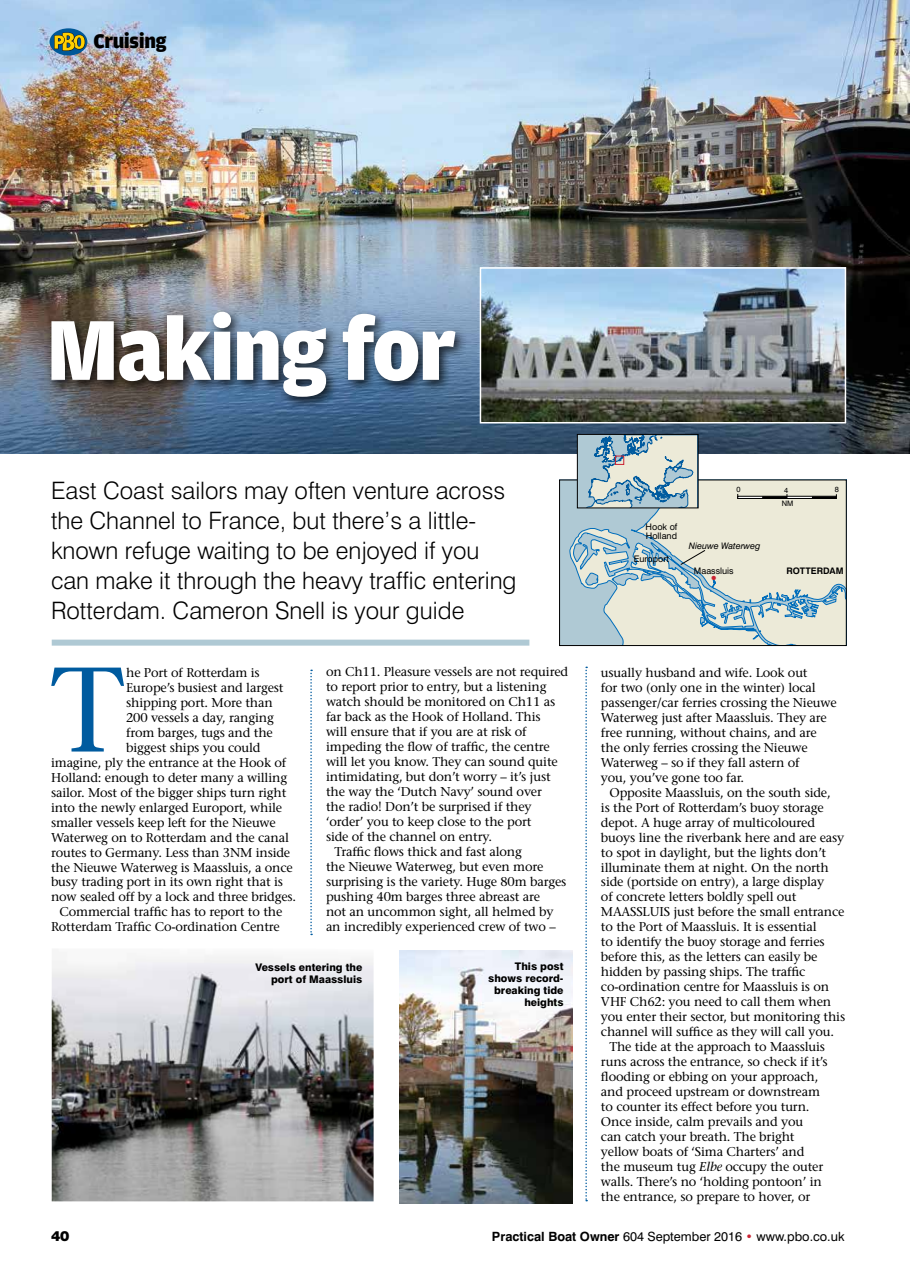
<style>
.page{position:relative;width:910px;height:1276px;background:#fff}
.page>*{position:absolute;margin:0;border:0;box-sizing:border-box;transform-origin:0 0}
.t1{font:119.85px "Stone Serif";color:#005b9f}
.t2{font:900 90px "Amplitude";letter-spacing:-.025em;color:#fff}
.t3{font:300 24px/30px "Swiss 721 BT";color:#000}
.t4{font:900 21px "Amplitude";letter-spacing:-.02em;color:#000}
.t5{font:12.75px/15px "Stone Serif";letter-spacing:-.015em;color:#000}
.t6{font:12.75px "Swiss 721 BT";color:#000}
.t7{font:12.75px "Swiss 721 BT Black No 2";color:#000}
.t8{font:800 10.5px/12px "Swiss 721 BT";color:#000;text-align:right}
.t9{font:9px/9px "Swiss 721 BT";color:#000}
.t10{font:italic 9px "Swiss 721 BT";color:#000}
.t11{font:700 9px "Swiss 721 BT";color:#000}
.t12{font:7.5px "Swiss 721 BT";color:#000}
.s1{font-style:italic}
.s2{font-weight:700}
.s3{color:#ca2334}
</style>
<div class="page">
<div style="left:52px;top:639px;width:477px;height:6px;background:#afc9d4"></div>
<img style="left:0;top:1px;width:909px;height:452px">
<svg style="left:310px;top:669px;width:2px;height:266px"></svg>
<svg style="left:585px;top:666px;width:2px;height:535px"></svg>
<svg style="left:50px;top:28px;width:37px;height:28px"></svg>
<svg style="left:55px;top:33px;width:30px;height:18px"></svg>
<div style="left:46px;top:307px;width:422px;height:103px;background:#000;opacity:.75"></div>
<img style="left:483px;top:270px;width:360px;height:150px">
<div style="left:480px;top:267px;width:366px;height:156px;border:2px solid #fff"></div>
<img style="left:52px;top:955px;width:322px;height:246px">
<img style="left:400px;top:950px;width:172px;height:253px">
<svg style="left:561px;top:481px;width:9px;height:163px"></svg>
<div style="left:820px;top:479px;width:33px;height:35px;background:#000;opacity:.5"></div>
<svg style="left:570px;top:435px;width:276px;height:210px;background:#c3cfce"></svg>
<h3 class="t4" style="left:93px;top:30px;width:74px">Cruising</h3>
<h2 class="t2" style="left:47px;top:300px;width:411px">Making for</h2>
<h3 class="t3" style="left:51px;top:475px;width:467px">East Coast sailors may often venture across the Channel to France, but there’s a little&shy;known refuge waiting to be enjoyed if you can make it through the heavy traffic entering Rotterdam. Cameron Snell is your guide</h3>
<p class="t5" style="left:326px;top:664px;width:244px">on Ch11. Pleasure vessels are not required</p>
<p class="t5" style="left:326px;top:679px;width:222px">to report prior to entry, but a listening</p>
<p class="t5" style="left:326px;top:694px;width:231px">watch should be monitored on Ch11 as</p>
<p class="t5" style="left:326px;top:709px;width:216px">far back as the Hook of Holland. This</p>
<p class="t5" style="left:326px;top:724px;width:202px">will ensure that if you are at risk of</p>
<p class="t5" style="left:326px;top:739px;width:225px">impeding the flow of traffic, the centre</p>
<p class="t5" style="left:326px;top:754px;width:233px">will let you know. They can sound quite</p>
<p class="t5" style="left:326px;top:769px;width:226px">intimidating, but don’t worry – it’s just</p>
<p class="t5" style="left:326px;top:784px;width:217px">the way the ‘Dutch Navy’ sound over</p>
<p class="t5" style="left:326px;top:799px;width:207px">the radio! Don’t be surprised if they</p>
<p class="t5" style="left:326px;top:814px;width:207px">‘order’ you to keep close to the port</p>
<p class="t5" style="left:326px;top:829px;width:168px">side of the channel on entry.</p>
<p class="t5" style="left:334px;top:844px;width:189px">Traffic flows thick and fast along</p>
<p class="t5" style="left:326px;top:859px;width:219px">the Nieuwe Waterweg, but even more</p>
<p class="t5" style="left:326px;top:874px;width:242px">surprising is the variety. Huge 80m barges</p>
<p class="t5" style="left:326px;top:889px;width:216px">pushing 40m barges three abreast are</p>
<p class="t5" style="left:326px;top:904px;width:229px">not an uncommon sight, all helmed by</p>
<p class="t5" style="left:326px;top:919px;width:231px">an incredibly experienced crew of two –</p>
<p class="t8" style="left:255px;top:960px;width:108px">Vessels entering the port of Maassluis</p>
<p class="t8" style="left:488px;top:959px;width:77px">This post shows record&shy;breaking tide heights</p>
<h1 class="t1" style="left:51px;top:639px;width:75px">T</h1>
<p class="t5" style="left:126px;top:664px;width:135px">he Port of Rotterdam is</p>
<p class="t5" style="left:126px;top:679px;width:159px">Europe’s busiest and largest</p>
<p class="t5" style="left:126px;top:694px;width:148px">shipping port. More than</p>
<p class="t5" style="left:126px;top:709px;width:149px">200 vessels a day, ranging</p>
<p class="t5" style="left:126px;top:724px;width:148px">from barges, tugs and the</p>
<p class="t5" style="left:126px;top:739px;width:136px">biggest ships you could</p>
<p class="t5" style="left:51px;top:754px;width:237px">imagine, ply the entrance at the Hook of</p>
<p class="t5" style="left:51px;top:769px;width:238px">Holland: enough to deter many a willing</p>
<p class="t5" style="left:51px;top:784px;width:237px">sailor. Most of the bigger ships turn right</p>
<p class="t5" style="left:51px;top:799px;width:233px">into the newly enlarged Europort, while</p>
<p class="t5" style="left:51px;top:814px;width:226px">smaller vessels keep left for the Nieuwe</p>
<p class="t5" style="left:51px;top:829px;width:239px">Waterweg on to Rotterdam and the canal</p>
<p class="t5" style="left:51px;top:844px;width:241px">routes to Germany. Less than 3NM inside</p>
<p class="t5" style="left:51px;top:859px;width:243px">the Nieuwe Waterweg is Maassluis, a once</p>
<p class="t5" style="left:51px;top:874px;width:233px">busy trading port in its own right that is</p>
<p class="t5" style="left:51px;top:889px;width:247px">now sealed off by a lock and three bridges.</p>
<p class="t5" style="left:60px;top:904px;width:224px">Commercial traffic has to report to the</p>
<p class="t5" style="left:51px;top:919px;width:230px">Rotterdam Traffic Co-ordination Centre</p>
<p class="t9" style="left:646px;top:522px;width:33px">Hook of<br>Holland</p>
<p class="t9" style="left:634px;top:554px;width:37px">Europort</p>
<p class="t12" style="left:736px;top:485px;width:6px">0</p>
<p class="t12" style="left:784px;top:485px;width:6px">4</p>
<p class="t12" style="left:835px;top:485px;width:6px">8</p>
<p class="t12" style="left:782px;top:498px;width:13px">NM</p>
<p class="t10" style="left:689px;top:540px;width:73px">Nieuwe Waterweg</p>
<p class="t9" style="left:694px;top:566px;width:41px">Maassluis</p>
<p class="t11" style="left:786px;top:565px;width:59px">ROTTERDAM</p>
<p class="t5" style="left:601px;top:664px;width:237px">usually husband and wife. Look out<br>for two (only one in the winter) local passenger/car ferries crossing the Nieuwe Waterweg just after Maassluis. They are free running, without chains, and are the only ferries crossing the Nieuwe Waterweg – so if they fall astern of<br>you, you’ve gone too far.</p>
<p class="t5" style="left:609px;top:784px;width:223px">Opposite Maassluis, on the south side,</p>
<p class="t5" style="left:601px;top:799px;width:224px">is the Port of Rotterdam’s buoy storage</p>
<p class="t5" style="left:601px;top:814px;width:216px">depot. A huge array of multicoloured</p>
<p class="t5" style="left:601px;top:829px;width:245px">buoys line the riverbank here and are easy</p>
<p class="t5" style="left:601px;top:844px;width:227px">to spot in daylight, but the lights don’t</p>
<p class="t5" style="left:601px;top:859px;width:229px">illuminate them at night. On the north</p>
<p class="t5" style="left:601px;top:874px;width:225px">side (portside on entry), a large display</p>
<p class="t5" style="left:601px;top:889px;width:197px">of concrete letters boldly spell out</p>
<p class="t5" style="left:601px;top:904px;width:245px">MAASSLUIS just before the small entrance</p>
<p class="t5" style="left:601px;top:919px;width:217px">to the Port of Maassluis. It is essential</p>
<p class="t5" style="left:601px;top:934px;width:225px">to identify the buoy storage and ferries</p>
<p class="t5" style="left:601px;top:949px;width:218px">before this, as the letters can easily be</p>
<p class="t5" style="left:601px;top:964px;width:206px">hidden by passing ships. The traffic</p>
<p class="t5" style="left:601px;top:979px;width:230px">co-ordination centre for Maassluis is on</p>
<p class="t5" style="left:601px;top:994px;width:232px">VHF Ch62: you need to call them when</p>
<p class="t5" style="left:601px;top:1009px;width:246px">you enter their sector, but monitoring this</p>
<p class="t5" style="left:601px;top:1024px;width:235px">channel will suffice as they will call you.</p>
<p class="t5" style="left:609px;top:1039px;width:217px">The tide at the approach to Maassluis</p>
<p class="t5" style="left:601px;top:1054px;width:228px">runs across the entrance, so check if it’s</p>
<p class="t5" style="left:601px;top:1069px;width:219px">flooding or ebbing on your approach,</p>
<p class="t5" style="left:601px;top:1084px;width:221px">and proceed upstream or downstream</p>
<p class="t5" style="left:601px;top:1099px;width:210px">to counter its effect before you turn.</p>
<p class="t5" style="left:601px;top:1114px;width:204px">Once inside, calm prevails and you</p>
<p class="t5" style="left:601px;top:1129px;width:195px">can catch your breath. The bright</p>
<p class="t5" style="left:601px;top:1144px;width:205px">yellow boats of ‘Sima Charters’ and</p>
<p class="t5" style="left:601px;top:1159px;width:224px">the museum tug <span class="s1">Elbe</span> occupy the outer</p>
<p class="t5" style="left:601px;top:1174px;width:222px">walls. There’s no ‘holding pontoon’ in</p>
<p class="t5" style="left:601px;top:1189px;width:211px">the entrance, so prepare to hover, or</p>
<p class="t7" style="left:51px;top:1227px;width:20px">40</p>
<p class="t6" style="left:492px;top:1228px;width:354px"><span class="s2">Practical Boat Owner</span> 604 September 2016 <span class="s3">•</span> www.pbo.co.uk</p>
</div>
